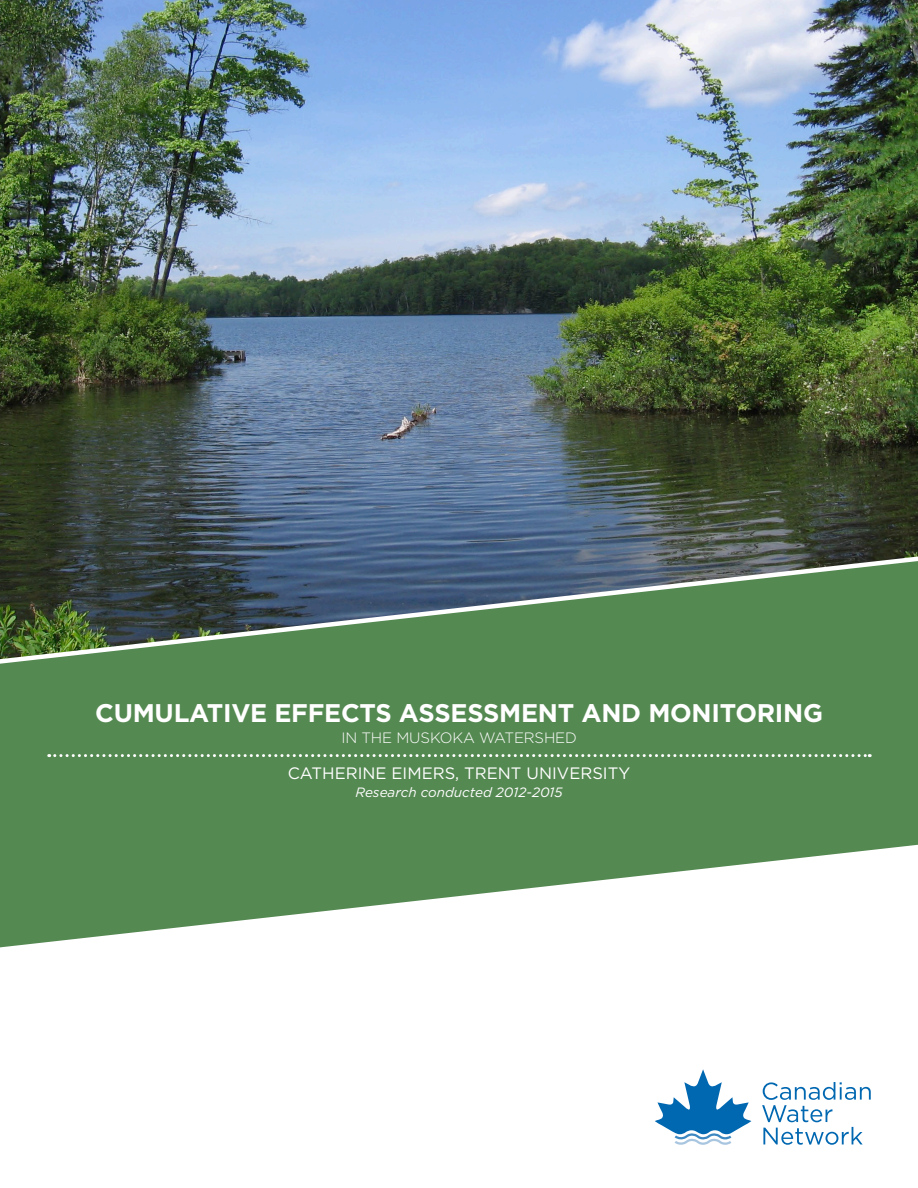
<style>
.page{position:relative;width:918px;height:1188px;background:#fff}
.page>*{position:absolute;margin:0;border:0;box-sizing:border-box;transform-origin:0 0}
.t1{font:700 25.5px "Gotham";letter-spacing:-.01em;color:#fff}
.Study_By_-_Blue{font:16.5px "Gotham";color:#fff}
.t2{font:300 15px "Gotham";letter-spacing:-.01em;color:#fff}
.Study_By_-_Blue-2{font:italic 13.5px "Gotham";color:#fff}
</style>
<div class="page">
<img style="left:0;top:0;width:918px;height:552px">
<svg style="left:0;top:552px;width:918px;height:396px;background:#6a916b"></svg>
<svg style="left:49px;top:754px;width:821px;height:3px"></svg>
<svg style="left:762px;top:1082px;width:109px;height:63px"></svg>
<svg style="left:655px;top:1069px;width:96px;height:76px"></svg>
<p class="t1" style="left:95px;top:696px;width:729px">CUMULATIVE EFFECTS ASSESSMENT AND MONITORING</p>
<p class="t2" style="left:341px;top:729px;width:237px">IN THE MUSKOKA WATERSHED</p>
<p class="Study_By_-_Blue" style="left:288px;top:762px;width:344px">CATHERINE EIMERS, TRENT UNIVERSITY</p>
<p class="Study_By_-_Blue-2" style="left:355px;top:784px;width:209px">Research conducted 2012-2015</p>
</div>
